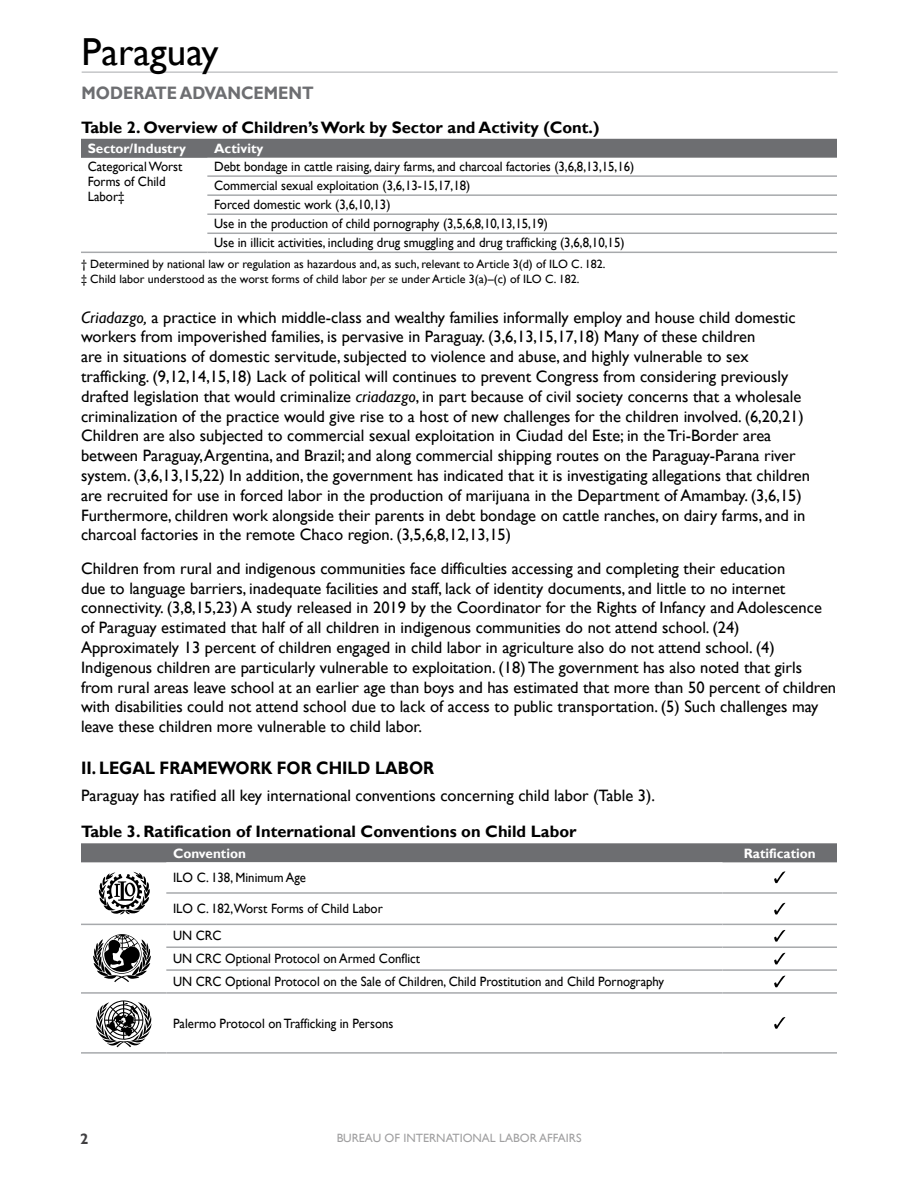
<style>
.page{position:relative;width:918px;height:1188px;background:#fff}
.page>*{position:absolute;margin:0;border:0;box-sizing:border-box;transform-origin:0 0}
.t1{font:39px "Gill Sans";color:#000}
.t2{font:700 18px "Gill Sans";color:#000;scale:.9 1}
.t3{font:700 18px "Gill Sans";color:#6d6e71;scale:.9 1}
.t4{font:16.5px/19.8px "Gill Sans";color:#000}
.TABLE_TITLES{font:700 16.5px "Gill Sans";color:#000}
.t5{font:700 15px "Gill Sans";color:#414042}
.Table_Text{font:13.5px/15px "Gill Sans";color:#000;scale:.95 1}
.Table_Head_reverse{font:700 13.5px "Gill Sans";color:#fff}
.Source{font:12px/14.4px "Gill Sans";color:#000}
.t6{font:12px "Gill Sans";color:#414042}
.s1{font-style:italic}
</style>
<div class="page">
<hr style="left:82px;top:72px;width:756px;height:1px;background:#a7a9ac">
<div style="left:81px;top:139px;width:756px;height:19px;background:#6d6e71"></div>
<svg style="left:207px;top:232px;width:630px;height:20px"></svg>
<hr style="left:207px;top:175px;width:630px;height:2px;background:#a7a9ac">
<hr style="left:207px;top:194px;width:630px;height:2px;background:#a7a9ac">
<hr style="left:207px;top:213px;width:630px;height:2px;background:#a7a9ac">
<hr style="left:207px;top:233px;width:630px;height:1px;background:#a7a9ac">
<hr style="left:81px;top:252px;width:126px;height:1px;background:#a7a9ac">
<hr style="left:207px;top:252px;width:630px;height:1px;background:#a7a9ac">
<div style="left:81px;top:843px;width:756px;height:19px;background:#6d6e71"></div>
<svg style="left:166px;top:862px;width:557px;height:64px"></svg>
<hr style="left:166px;top:892px;width:557px;height:2px;background:#a7a9ac">
<hr style="left:166px;top:924px;width:557px;height:1px;background:#a7a9ac">
<hr style="left:166px;top:946px;width:557px;height:2px;background:#a7a9ac">
<hr style="left:166px;top:969px;width:557px;height:2px;background:#a7a9ac">
<hr style="left:166px;top:992px;width:557px;height:2px;background:#a7a9ac">
<hr style="left:723px;top:892px;width:114px;height:2px;background:#a7a9ac">
<hr style="left:81px;top:924px;width:85px;height:1px;background:#a7a9ac">
<hr style="left:723px;top:924px;width:114px;height:1px;background:#a7a9ac">
<hr style="left:723px;top:946px;width:114px;height:2px;background:#a7a9ac">
<hr style="left:723px;top:969px;width:114px;height:2px;background:#a7a9ac">
<hr style="left:81px;top:992px;width:85px;height:2px;background:#a7a9ac">
<hr style="left:723px;top:992px;width:114px;height:2px;background:#a7a9ac">
<hr style="left:81px;top:1052px;width:85px;height:2px;background:#a7a9ac">
<hr style="left:723px;top:1052px;width:114px;height:2px;background:#a7a9ac">
<hr style="left:166px;top:1052px;width:557px;height:2px;background:#a7a9ac">
<svg style="left:98px;top:872px;width:52px;height:43px"></svg>
<svg style="left:774px;top:871px;width:11px;height:12px"></svg>
<svg style="left:774px;top:903px;width:11px;height:12px"></svg>
<svg style="left:93px;top:934px;width:58px;height:48px"></svg>
<svg style="left:774px;top:930px;width:11px;height:12px"></svg>
<svg style="left:774px;top:953px;width:11px;height:12px"></svg>
<svg style="left:774px;top:976px;width:11px;height:11px"></svg>
<svg style="left:96px;top:1000px;width:55px;height:47px"></svg>
<svg style="left:774px;top:1017px;width:11px;height:12px"></svg>
<h1 class="t1" style="left:82px;top:29px;width:138px">Paraguay</h1>
<p class="t3" style="left:82px;top:82px;width:259px">MODERATE ADVANCEMENT</p>
<p class="TABLE_TITLES" style="left:81px;top:117px;width:520px">Table 2. Overview of Children’s Work by Sector and Activity (Cont.)</p>
<p class="Table_Head_reverse" style="left:88px;top:140px;width:100px">Sector/Industry</p>
<p class="Table_Head_reverse" style="left:214px;top:140px;width:51px">Activity</p>
<p class="Table_Text" style="left:88px;top:159px;width:101px">Categorical Worst<br>Forms of Child<br>Labor‡</p>
<p class="Table_Text" style="left:214px;top:159px;width:444px">Debt bondage in cattle raising, dairy farms, and charcoal factories (3,6,8,13,15,16)</p>
<p class="Table_Text" style="left:214px;top:179px;width:271px">Commercial sexual exploitation (3,6,13-15,17,18)</p>
<p class="Table_Text" style="left:214px;top:198px;width:187px">Forced domestic work (3,6,10,13)</p>
<p class="Table_Text" style="left:214px;top:217px;width:353px">Use in the production of child pornography (3,5,6,8,10,13,15,19)</p>
<p class="Table_Text" style="left:214px;top:236px;width:434px">Use in illicit activities, including drug smuggling and drug trafficking (3,6,8,10,15)</p>
<p class="Source" style="left:81px;top:257px;width:526px">† Determined by national law or regulation as hazardous and, as such, relevant to Article 3(d) of ILO C. 182. ‡ Child labor understood as the worst forms of child labor <span class="s1">per se</span> under Article 3(a)–(c) of ILO C. 182.</p>
<p class="t4" style="left:81px;top:308px;width:731px"><span class="s1">Criadazgo,</span> a practice in which middle-class and wealthy families informally employ and house child domestic workers from impoverished families, is pervasive in Paraguay. (3,6,13,15,17,18) Many of these children<br>are in situations of domestic servitude, subjected to violence and abuse, and highly vulnerable to sex trafficking. (9,12,14,15,18) Lack of political will continues to prevent Congress from considering previously drafted legislation that would criminalize <span class="s1">criadazgo</span>, in part because of civil society concerns that a wholesale criminalization of the practice would give rise to a host of new challenges for the children involved. (6,20,21)<br>Children are also subjected to commercial sexual exploitation in Ciudad del Este; in the Tri-Border area between Paraguay, Argentina, and Brazil; and along commercial shipping routes on the Paraguay-Parana river system. (3,6,13,15,22) In addition, the government has indicated that it is investigating allegations that children are recruited for use in forced labor in the production of marijuana in the Department of Amambay. (3,6,15)<br>Furthermore, children work alongside their parents in debt bondage on cattle ranches, on dairy farms, and in charcoal factories in the remote Chaco region. (3,5,6,8,12,13,15)</p>
<p class="t4" style="left:81px;top:559px;width:757px">Children from rural and indigenous communities face difficulties accessing and completing their education<br>due to language barriers, inadequate facilities and staff, lack of identity documents, and little to no internet connectivity. (3,8,15,23) A study released in 2019 by the Coordinator for the Rights of Infancy and Adolescence of Paraguay estimated that half of all children in indigenous communities do not attend school. (24)<br>Approximately 13 percent of children engaged in child labor in agriculture also do not attend school. (4)<br>Indigenous children are particularly vulnerable to exploitation. (18) The government has also noted that girls from rural areas leave school at an earlier age than boys and has estimated that more than 50 percent of children with disabilities could not attend school due to lack of access to public transportation. (5) Such challenges may leave these children more vulnerable to child labor.</p>
<h2 class="t2" style="left:81px;top:757px;width:394px">II. LEGAL FRAMEWORK FOR CHILD LABOR</h2>
<p class="t4" style="left:81px;top:785px;width:576px">Paraguay has ratified all key international conventions concerning child labor (Table 3).</p>
<h3 class="TABLE_TITLES" style="left:81px;top:822px;width:497px">Table 3. Ratification of International Conventions on Child Labor</h3>
<p class="Table_Head_reverse" style="left:173px;top:845px;width:74px">Convention</p>
<p class="Table_Head_reverse" style="left:744px;top:845px;width:74px">Ratification</p>
<p class="Table_Text" style="left:173px;top:870px;width:141px">ILO C. 138, Minimum Age</p>
<p class="Table_Text" style="left:173px;top:902px;width:222px">ILO C. 182,Worst Forms of Child Labor</p>
<p class="Table_Text" style="left:173px;top:929px;width:53px">UN CRC</p>
<p class="Table_Text" style="left:173px;top:952px;width:262px">UN CRC Optional Protocol on Armed Conflict</p>
<p class="Table_Text" style="left:173px;top:974px;width:518px">UN CRC Optional Protocol on the Sale of Children, Child Prostitution and Child Pornography</p>
<p class="Table_Text" style="left:173px;top:1016px;width:233px">Palermo Protocol on Trafficking in Persons</p>
<p class="t5" style="left:80px;top:1130px;width:10px">2</p>
<p class="t6" style="left:336px;top:1131px;width:247px">BUREAU OF INTERNATIONAL LABOR AFFAIRS</p>
</div>
